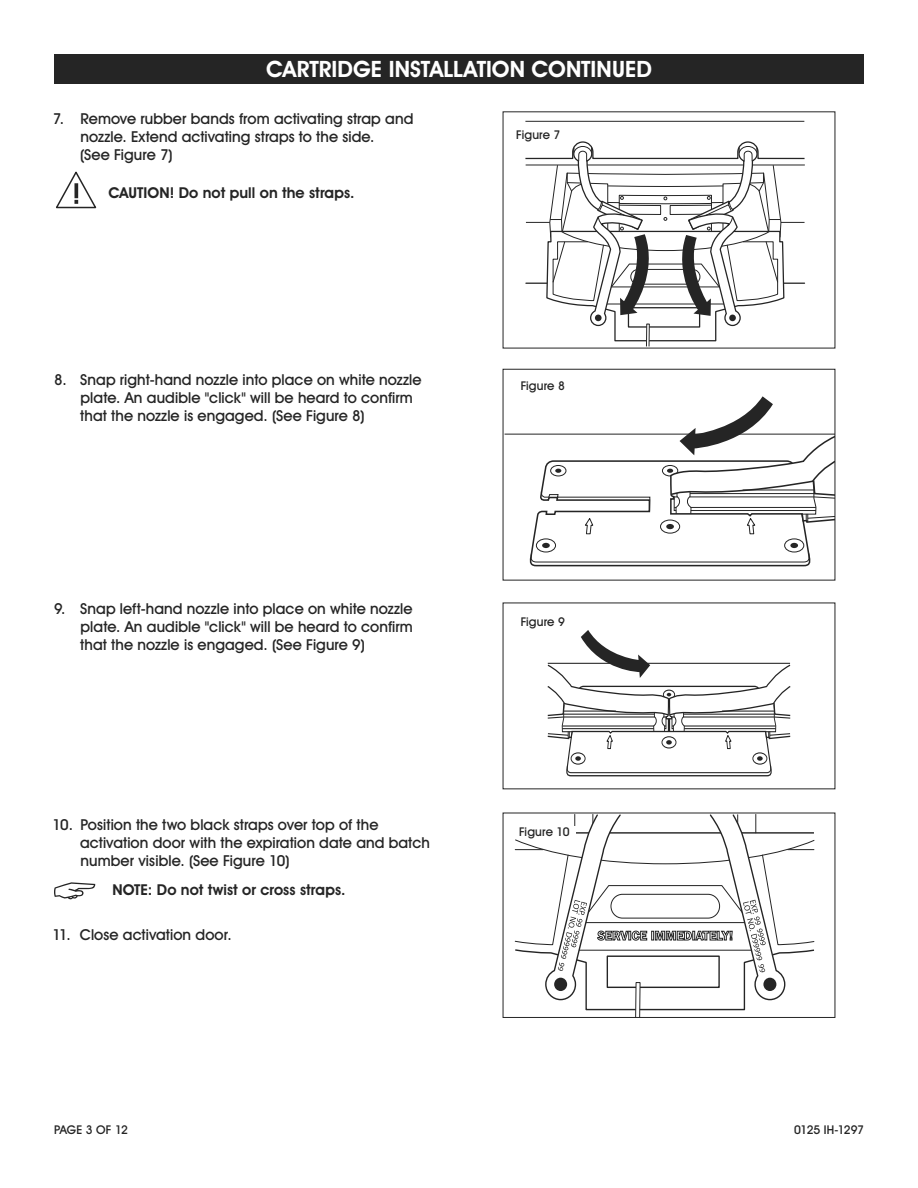
<style>
.page{position:relative;width:918px;height:1188px;background:#fff}
.page>*{position:absolute;margin:0;border:0;box-sizing:border-box;transform-origin:0 0}
.t1{font:700 22.5px "Uline Two Knine";letter-spacing:.005em;color:#fff}
.t2{font:15px/18px "Uline Two Knine";letter-spacing:.005em;color:#252525}
.t3{font:700 15px "Uline Two Knine";letter-spacing:.005em;color:#252525}
.t4{font:12px "Uline Two Knine";color:#252525}
.t5{font:12px "Uline Two Knine";letter-spacing:-.035em;color:#252525}
</style>
<div class="page">
<svg style="left:56px;top:172px;width:40px;height:36px"></svg>
<svg style="left:54px;top:882px;width:41px;height:17px"></svg>
<div style="left:54px;top:54px;width:810px;height:30px;background:#252525"></div>
<svg style="left:514px;top:815px;width:301px;height:201px"></svg>
<div style="left:503px;top:813px;width:332px;height:205px;border:1px solid #252525"></div>
<div style="left:513px;top:826px;width:63px;height:13px;background:#fff"></div>
<hr style="left:525px;top:121px;width:279px;height:1px;background:#252525">
<svg style="left:525px;top:141px;width:281px;height:205px"></svg>
<hr style="left:505px;top:434px;width:330px;height:1px;background:#252525">
<svg style="left:529px;top:396px;width:304px;height:171px"></svg>
<div style="left:503px;top:369px;width:332px;height:211px;border:1px solid #252525"></div>
<svg style="left:547px;top:630px;width:244px;height:147px"></svg>
<h1 class="t1" style="left:266px;top:56px;width:387px">CARTRIDGE INSTALLATION CONTINUED</h1>
<p class="t2" style="left:80px;top:109px;width:335px;text-indent:-27px">7. Remove rubber bands from activating strap and nozzle. Extend activating straps to the side.<br>(See Figure 7)</p>
<p class="t3" style="left:108px;top:184px;width:248px">CAUTION! Do not pull on the straps.</p>
<p class="t2" style="left:80px;top:370px;width:343px;text-indent:-26px">8. Snap right-hand nozzle into place on white nozzle plate. An audible "click" will be heard to confirm that the nozzle is engaged. (See Figure 8)</p>
<p class="t2" style="left:80px;top:600px;width:334px;text-align:justify;text-indent:-26px">9. Snap left-hand nozzle into place on white nozzle plate. An audible "click" will be heard to confirm that the nozzle is engaged. (See Figure 9)</p>
<p class="t2" style="left:80px;top:816px;width:351px;text-indent:-27px">10. Position the two black straps over top of the activation door with the expiration date and batch number visible. (See Figure 10)</p>
<p class="t3" style="left:112px;top:881px;width:235px">NOTE: Do not twist or cross straps.</p>
<p class="t2" style="left:53px;top:926px;width:181px">11. Close activation door.</p>
<p class="t4" style="left:516px;top:128px;width:46px">Figure 7</p>
<p class="t4" style="left:521px;top:378px;width:46px">Figure 8</p>
<p class="t4" style="left:521px;top:614px;width:46px">Figure 9</p>
<p class="t4" style="left:519px;top:824px;width:52px">Figure 10</p>
<p class="t4" style="left:54px;top:1122px;width:75px">PAGE 3 OF 12</p>
<p class="t5" style="left:794px;top:1122px;width:71px">0125 IH-1297</p>
</div>
